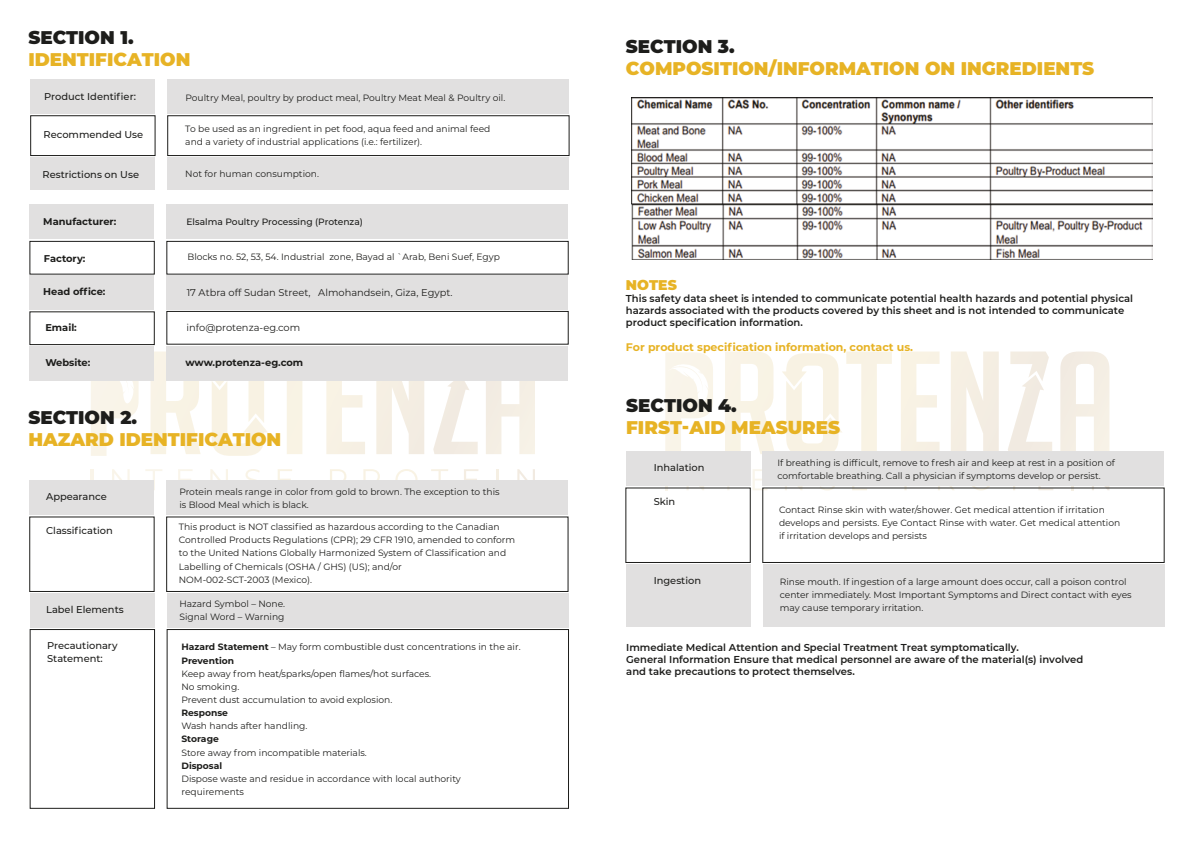
<style>
.page{position:relative;width:1191px;height:842px;background:#fff}
.page>*{position:absolute;margin:0;border:0;box-sizing:border-box;transform-origin:0 0}
.t1{font:900 18.3px "Montserrat";color:#e7b325}
.t2{font:900 18.3px "Montserrat";color:#1d1d1b}
.t3{font:900 14px "Montserrat";color:#e7b325}
.t4{font:700 11px "Montserrat";color:#e7b325}
.t5{font:600 10px/12px "Montserrat";color:#1d1d1b}
.t6{font:500 9.9px/13.1px "Montserrat";color:#1d1d1b}
.t7{font:9.9px "Montserrat";color:#1d1d1b}
.t8{font:700 9.9px "Montserrat";color:#1d1d1b}
.t9{font:9.1px/13.1px "Montserrat";color:#1d1d1b}
.t10{font:500 9.1px "Montserrat";color:#1d1d1b}
.t11{font:700 9.1px "Montserrat";color:#1d1d1b}
.s1{font-weight:700}
</style>
<div class="page">
<svg style="left:150px;top:351px;width:51px;height:103px"></svg>
<svg style="left:326px;top:380px;width:39px;height:74px"></svg>
<svg style="left:376px;top:380px;width:48px;height:74px"></svg>
<svg style="left:486px;top:380px;width:49px;height:74px"></svg>
<svg style="left:433px;top:380px;width:45px;height:74px"></svg>
<svg style="left:207px;top:380px;width:110px;height:76px"></svg>
<svg style="left:91px;top:380px;width:48px;height:76px"></svg>
<hr style="left:91px;top:469px;width:2px;height:21px;background:#f9f4e9">
<svg style="left:112px;top:469px;width:18px;height:11px"></svg>
<svg style="left:145px;top:469px;width:17px;height:21px"></svg>
<svg style="left:178px;top:469px;width:15px;height:11px"></svg>
<svg style="left:210px;top:469px;width:18px;height:11px"></svg>
<svg style="left:245px;top:469px;width:15px;height:11px"></svg>
<svg style="left:278px;top:469px;width:14px;height:11px"></svg>
<svg style="left:330px;top:469px;width:16px;height:11px"></svg>
<svg style="left:363px;top:469px;width:17px;height:11px"></svg>
<svg style="left:395px;top:469px;width:22px;height:11px"></svg>
<svg style="left:431px;top:469px;width:17px;height:11px"></svg>
<hr style="left:496px;top:469px;width:3px;height:21px;background:#f5efe3">
<svg style="left:464px;top:469px;width:15px;height:11px"></svg>
<svg style="left:517px;top:469px;width:18px;height:11px"></svg>
<svg style="left:725px;top:351px;width:49px;height:103px"></svg>
<svg style="left:901px;top:351px;width:38px;height:100px"></svg>
<svg style="left:951px;top:351px;width:47px;height:100px"></svg>
<svg style="left:1060px;top:351px;width:49px;height:100px"></svg>
<svg style="left:1008px;top:351px;width:44px;height:100px"></svg>
<svg style="left:782px;top:351px;width:110px;height:100px"></svg>
<svg style="left:665px;top:352px;width:48px;height:99px"></svg>
<svg style="left:686px;top:486px;width:18px;height:2px"></svg>
<svg style="left:720px;top:486px;width:17px;height:2px"></svg>
<svg style="left:753px;top:469px;width:14px;height:21px"></svg>
<svg style="left:785px;top:486px;width:17px;height:2px"></svg>
<svg style="left:819px;top:486px;width:16px;height:2px"></svg>
<svg style="left:852px;top:486px;width:15px;height:2px"></svg>
<svg style="left:904px;top:486px;width:17px;height:2px"></svg>
<svg style="left:938px;top:486px;width:16px;height:2px"></svg>
<svg style="left:970px;top:486px;width:22px;height:2px"></svg>
<svg style="left:1005px;top:486px;width:17px;height:2px"></svg>
<svg style="left:1038px;top:486px;width:15px;height:2px"></svg>
<svg style="left:1091px;top:486px;width:18px;height:2px"></svg>
<div style="left:31px;top:79px;width:124px;height:35px;background:#e1e0e0"></div>
<div style="left:31px;top:116px;width:124px;height:40px;border:1px solid #1d1d1b"></div>
<div style="left:168px;top:79px;width:401px;height:35px;background:#e1e0e0"></div>
<div style="left:168px;top:116px;width:401px;height:40px;border:1px solid #1d1d1b"></div>
<div style="left:30px;top:158px;width:125px;height:32px;background:#e1e0e0"></div>
<div style="left:167px;top:158px;width:402px;height:32px;background:#e1e0e0"></div>
<div style="left:30px;top:204px;width:124px;height:35px;background:#e1e0e0"></div>
<div style="left:167px;top:204px;width:401px;height:35px;background:#e1e0e0"></div>
<div style="left:30px;top:275px;width:124px;height:35px;background:#e1e0e0"></div>
<div style="left:167px;top:275px;width:401px;height:35px;background:#e1e0e0"></div>
<div style="left:30px;top:241px;width:124px;height:33px;border:1px solid #1d1d1b"></div>
<div style="left:167px;top:241px;width:401px;height:33px;border:1px solid #1d1d1b"></div>
<div style="left:167px;top:311px;width:401px;height:33px;border:1px solid #1d1d1b"></div>
<div style="left:30px;top:346px;width:124px;height:34px;background:#e1e0e0"></div>
<div style="left:167px;top:346px;width:401px;height:34px;background:#e1e0e0"></div>
<div style="left:30px;top:312px;width:124px;height:33px;border:1px solid #1d1d1b"></div>
<div style="left:30px;top:480px;width:124px;height:35px;background:#e1e0e0"></div>
<div style="left:167px;top:480px;width:401px;height:35px;background:#e1e0e0"></div>
<div style="left:30px;top:593px;width:124px;height:35px;background:#e1e0e0"></div>
<div style="left:167px;top:593px;width:401px;height:35px;background:#e1e0e0"></div>
<div style="left:30px;top:517px;width:124px;height:75px;border:1px solid #1d1d1b"></div>
<div style="left:166px;top:517px;width:402px;height:75px;border:1px solid #1d1d1b"></div>
<div style="left:626px;top:451px;width:124px;height:35px;background:#e1e0e0"></div>
<div style="left:762px;top:451px;width:402px;height:35px;background:#e1e0e0"></div>
<div style="left:626px;top:564px;width:124px;height:63px;background:#e1e0e0"></div>
<div style="left:763px;top:564px;width:401px;height:63px;background:#e1e0e0"></div>
<div style="left:625px;top:488px;width:125px;height:75px;border:1px solid #1d1d1b"></div>
<div style="left:762px;top:488px;width:402px;height:75px;border:1px solid #1d1d1b"></div>
<div style="left:30px;top:629px;width:125px;height:179px;border:1px solid #1d1d1b"></div>
<div style="left:167px;top:629px;width:402px;height:179px;border:1px solid #1d1d1b"></div>
<img style="left:632px;top:98px;width:520px;height:162px">
<h1 class="t2" style="left:28px;top:24px;width:107px">SECTION 1.</h1>
<h1 class="t1" style="left:28px;top:46px;width:163px">IDENTIFICATION</h1>
<p class="t6" style="left:44px;top:90px;width:93px">Product Identifier:</p>
<p class="t9" style="left:185px;top:91px;width:321px">Poultry Meal, poultry by product meal, Poultry Meat Meal &amp; Poultry oil.</p>
<p class="t9" style="left:185px;top:122px;width:307px">To be used as an ingredient in pet food, aqua feed and animal feed and a variety of industrial applications (i.e.: fertilizer).</p>
<p class="t6" style="left:43px;top:167px;width:98px">Restrictions on Use</p>
<p class="t6" style="left:44px;top:128px;width:101px">Recommended Use</p>
<p class="t9" style="left:185px;top:167px;width:135px">Not for human consumption.</p>
<p class="t8" style="left:43px;top:214px;width:75px">Manufacturer:</p>
<p class="t10" style="left:186px;top:216px;width:178px">Elsalma Poultry Processing (Protenza)</p>
<p class="t8" style="left:44px;top:251px;width:43px">Factory:</p>
<p class="t9" style="left:187px;top:250px;width:314px">Blocks no. 52, 53, 54. Industrial zone, Bayad al `Arab, Beni Suef, Egyp</p>
<p class="t8" style="left:43px;top:284px;width:64px">Head office:</p>
<p class="t7" style="left:187px;top:285px;width:267px">17 Atbra off Sudan Street, Almohandsein, Giza, Egypt.</p>
<p class="t8" style="left:45px;top:320px;width:33px">Email:</p>
<p class="t7" style="left:186px;top:321px;width:115px">info@protenza-eg.com</p>
<p class="t8" style="left:45px;top:355px;width:47px">Website:</p>
<p class="t8" style="left:185px;top:355px;width:119px">www.protenza-eg.com</p>
<h1 class="t2" style="left:28px;top:403px;width:110px">SECTION 2.</h1>
<h1 class="t1" style="left:28px;top:425px;width:254px">HAZARD IDENTIFICATION</h1>
<p class="t6" style="left:46px;top:490px;width:62px">Appearance</p>
<p class="t9" style="left:179px;top:485px;width:322px">Protein meals range in color from gold to brown. The exception to this is Blood Meal which is black.</p>
<p class="t6" style="left:46px;top:524px;width:68px">Classification</p>
<p class="t6" style="left:46px;top:603px;width:79px">Label Elements</p>
<p class="t6" style="left:47px;top:638px;width:72px">Precautionary<br>Statement:</p>
<p class="t9" style="left:179px;top:520px;width:338px">This product is NOT classified as hazardous according to the Canadian Controlled Products Regulations (CPR); 29 CFR 1910, amended to conform to the United Nations Globally Harmonized System of Classification and Labelling of Chemicals (OSHA / GHS) (US); and/or<br>NOM-002-SCT-2003 (Mexico).</p>
<p class="t9" style="left:179px;top:597px;width:107px">Hazard Symbol – None.<br>Signal Word – Warning</p>
<p class="t9" style="left:181px;top:640px;width:341px"><span class="s1">Hazard Statement</span> – May form combustible dust concentrations in the air.<br><span class="s1">Prevention</span></p>
<p class="t9" style="left:181px;top:667px;width:251px">Keep away from heat/sparks/open flames/hot surfaces.<br>No smoking.<br>Prevent dust accumulation to avoid explosion.</p>
<p class="t11" style="left:181px;top:706px;width:48px">Response</p>
<p class="t9" style="left:181px;top:719px;width:127px">Wash hands after handling.</p>
<p class="t11" style="left:181px;top:733px;width:39px">Storage</p>
<p class="t9" style="left:181px;top:745px;width:187px">Store away from incompatible materials.</p>
<p class="t11" style="left:181px;top:759px;width:42px">Disposal</p>
<p class="t9" style="left:181px;top:772px;width:281px">Dispose waste and residue in accordance with local authority requirements</p>
<h1 class="t2" style="left:626px;top:33px;width:110px">SECTION 3.</h1>
<h1 class="t1" style="left:626px;top:55px;width:470px">COMPOSITION/INFORMATION ON INGREDIENTS</h1>
<h2 class="t3" style="left:626px;top:275px;width:52px">NOTES</h2>
<p class="t5" style="left:626px;top:292px;width:508px">This safety data sheet is intended to communicate potential health hazards and potential physical hazards associated with the products covered by this sheet and is not intended to communicate product specification information.</p>
<p class="t4" style="left:626px;top:339px;width:289px">For product specification information, contact us.</p>
<h1 class="t2" style="left:626px;top:392px;width:112px">SECTION 4.</h1>
<h1 class="t1" style="left:626px;top:414px;width:215px">FIRST-AID MEASURES</h1>
<p class="t6" style="left:653px;top:461px;width:52px">Inhalation</p>
<p class="t6" style="left:653px;top:495px;width:23px">Skin</p>
<p class="t6" style="left:653px;top:574px;width:49px">Ingestion</p>
<p class="t9" style="left:777px;top:456px;width:339px">If breathing is difficult, remove to fresh air and keep at rest in a position of comfortable breathing. Call a physician if symptoms develop or persist.</p>
<p class="t9" style="left:779px;top:503px;width:343px">Contact Rinse skin with water/shower. Get medical attention if irritation develops and persists. Eye Contact Rinse with water. Get medical attention if irritation develops and persists</p>
<p class="t9" style="left:779px;top:575px;width:353px">Rinse mouth. If ingestion of a large amount does occur, call a poison control center immediately. Most Important Symptoms and Direct contact with eyes may cause temporary irritation.</p>
<p class="t5" style="left:626px;top:641px;width:458px">Immediate Medical Attention and Special Treatment Treat symptomatically.<br>General Information Ensure that medical personnel are aware of the material(s) involved and take precautions to protect themselves.</p>
</div>
